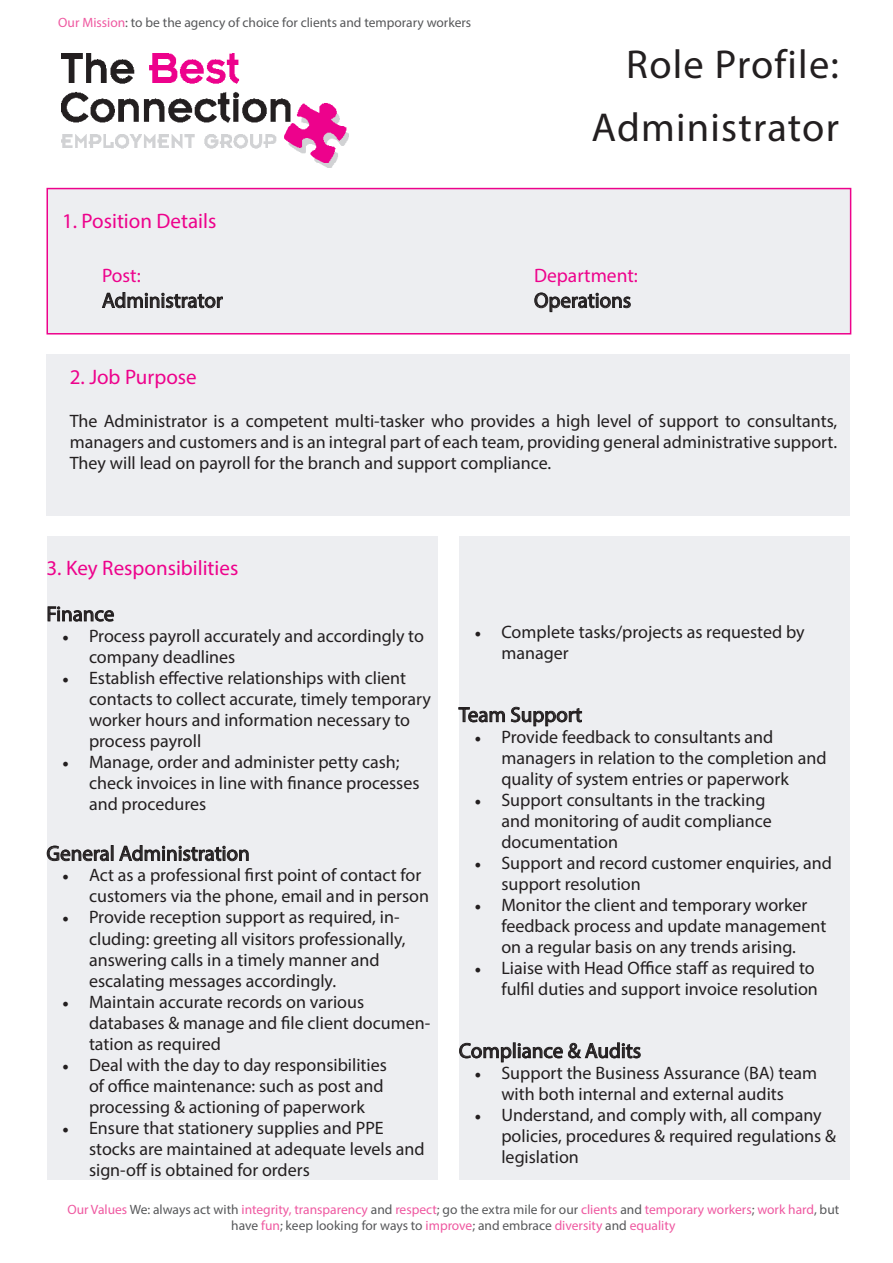
<style>
.page{position:relative;width:893px;height:1263px;background:#fff}
.page>*{position:absolute;margin:0;border:0;box-sizing:border-box;transform-origin:0 0}
.t1{font:40.5px/63px "Myriad Pro";letter-spacing:.03em;color:#231f20;text-align:right}
.t2{font:21px "Myriad Pro";color:#231f20}
.t3{font:21px "Myriad Pro";color:#ed028c}
.t4{font:19.5px "Myriad Pro";color:#ed028c}
.t5{font:18px/21px "Myriad Pro";color:#231f20}
.t6{font:13.5px/16.2px "Myriad Pro";color:#ef59a1;text-align:center}
.t7{font:13.5px "Myriad Pro";color:#57585a}
.s1{color:#ef59a1}
.s2{font-family:"Minion Pro"}
.s3{color:#57585a}
</style>
<div class="page">
<div style="left:46px;top:354px;width:804px;height:162px;background:#edeef1"></div>
<img style="left:61px;top:54px;width:288px;height:114px">
<div style="left:47px;top:189px;width:804px;height:145px;background:#edeef1"></div>
<svg style="left:102px;top:292px;width:121px;height:16px"></svg>
<svg style="left:534px;top:292px;width:97px;height:20px"></svg>
<div style="left:46px;top:188px;width:805px;height:146px;border:2px solid #ed028c"></div>
<div style="left:46px;top:536px;width:391px;height:643px;background:#edeef1"></div>
<svg style="left:47px;top:606px;width:67px;height:16px"></svg>
<svg style="left:47px;top:845px;width:66px;height:16px"></svg>
<svg style="left:119px;top:845px;width:130px;height:16px"></svg>
<div style="left:459px;top:536px;width:391px;height:643px;background:#edeef1"></div>
<svg style="left:458px;top:707px;width:47px;height:16px"></svg>
<svg style="left:511px;top:706px;width:71px;height:20px"></svg>
<svg style="left:459px;top:1042px;width:182px;height:20px"></svg>
<p class="t7" style="left:58px;top:14px;width:414px"><span class="s1">Our Mission</span>: to be the agency of choice for clients and temporary workers</p>
<p class="t3" style="left:62px;top:208px;width:156px">1. Position Details</p>
<h1 class="t1" style="left:592px;top:32px;width:249px">Role Profile:<br>Administrator</h1>
<p class="t4" style="left:102px;top:264px;width:40px">Post:</p>
<p class="t4" style="left:534px;top:264px;width:105px">Department:</p>
<p class="t2" style="left:102px;top:287px;width:122px">Administrator</p>
<p class="t2" style="left:534px;top:287px;width:99px">Operations</p>
<p class="t3" style="left:70px;top:364px;width:128px">2. Job Purpose</p>
<p class="t5" style="left:70px;top:410px;width:769px;text-align:justify">The Administrator is a competent multi-tasker who provides a high level of support to consultants, managers and customers and is an integral part of each team, providing general administrative support.<br>They will lead on payroll for the branch and support compliance.</p>
<p class="t3" style="left:46px;top:555px;width:193px">3. Key Responsibilities</p>
<p class="t2" style="left:46px;top:601px;width:69px">Finance</p>
<p class="t5" style="left:89px;top:625px;width:336px;text-indent:-27px"><span class="s2">•</span> Process payroll accurately and accordingly to company deadlines</p>
<p class="t5" style="left:89px;top:667px;width:343px;text-indent:-27px"><span class="s2">•</span> Establish effective relationships with client contacts to collect accurate, timely temporary worker hours and information necessary to process payroll</p>
<p class="t5" style="left:89px;top:751px;width:332px;text-indent:-27px"><span class="s2">•</span> Manage, order and administer petty cash; check invoices in line with finance processes and procedures</p>
<p class="t2" style="left:46px;top:840px;width:205px">General Administration</p>
<p class="t5" style="left:89px;top:865px;width:342px;text-indent:-27px"><span class="s2">•</span> Act as a professional first point of contact for customers via the phone, email and in person</p>
<p class="t5" style="left:89px;top:907px;width:318px;text-indent:-27px"><span class="s2">•</span> Provide reception support as required, in&shy;cluding: greeting all visitors professionally, answering calls in a timely manner and escalating messages accordingly.</p>
<p class="t5" style="left:89px;top:991px;width:343px;text-indent:-27px"><span class="s2">•</span> Maintain accurate records on various databases &amp; manage and file client documen&shy;tation as required</p>
<p class="t5" style="left:89px;top:1054px;width:299px;text-indent:-27px"><span class="s2">•</span> Deal with the day to day responsibilities of office maintenance: such as post and processing &amp; actioning of paperwork</p>
<p class="t5" style="left:89px;top:1117px;width:337px;text-indent:-27px"><span class="s2">•</span> Ensure that stationery supplies and PPE stocks are maintained at adequate levels and sign-off is obtained for orders</p>
<p class="t5" style="left:501px;top:621px;width:305px;text-indent:-27px"><span class="s2">•</span> Complete tasks/projects as requested by manager</p>
<p class="t2" style="left:459px;top:702px;width:125px">Team Support</p>
<p class="t5" style="left:501px;top:726px;width:327px;text-indent:-27px"><span class="s2">•</span> Provide feedback to consultants and managers in relation to the completion and quality of system entries or paperwork</p>
<p class="t5" style="left:501px;top:789px;width:272px;text-indent:-27px"><span class="s2">•</span> Support consultants in the tracking and monitoring of audit compliance documentation</p>
<p class="t5" style="left:501px;top:852px;width:332px;text-indent:-27px"><span class="s2">•</span> Support and record customer enquiries, and support resolution</p>
<p class="t5" style="left:501px;top:894px;width:326px;text-indent:-27px"><span class="s2">•</span> Monitor the client and temporary worker feedback process and update management on a regular basis on any trends arising.</p>
<p class="t5" style="left:474px;top:957px;width:345px;text-align:right"><span class="s2">•</span> Liaise with Head Office staff as required to fulfil duties and support invoice resolution</p>
<p class="t2" style="left:459px;top:1038px;width:184px">Compliance &amp; Audits</p>
<p class="t5" style="left:474px;top:1062px;width:344px;text-align:center"><span class="s2">•</span> Support the Business Assurance (BA) team with both internal and external audits</p>
<p class="t5" style="left:501px;top:1104px;width:336px;text-indent:-27px"><span class="s2">•</span> Understand, and comply with, all company policies, procedures &amp; required regulations &amp; legislation</p>
<p class="t6" style="left:67px;top:1201px;width:773px">Our Values <span class="s3">We: always act with</span> integrity, transparency <span class="s3">and</span> respect<span class="s3">; go the extra mile for our</span> clients <span class="s3">and</span> temporary workers<span class="s3">;</span> work hard<span class="s3">, but have</span> fun<span class="s3">; keep looking for ways to</span> improve<span class="s3">; and embrace</span> diversity <span class="s3">and</span> equality</p>
</div>
